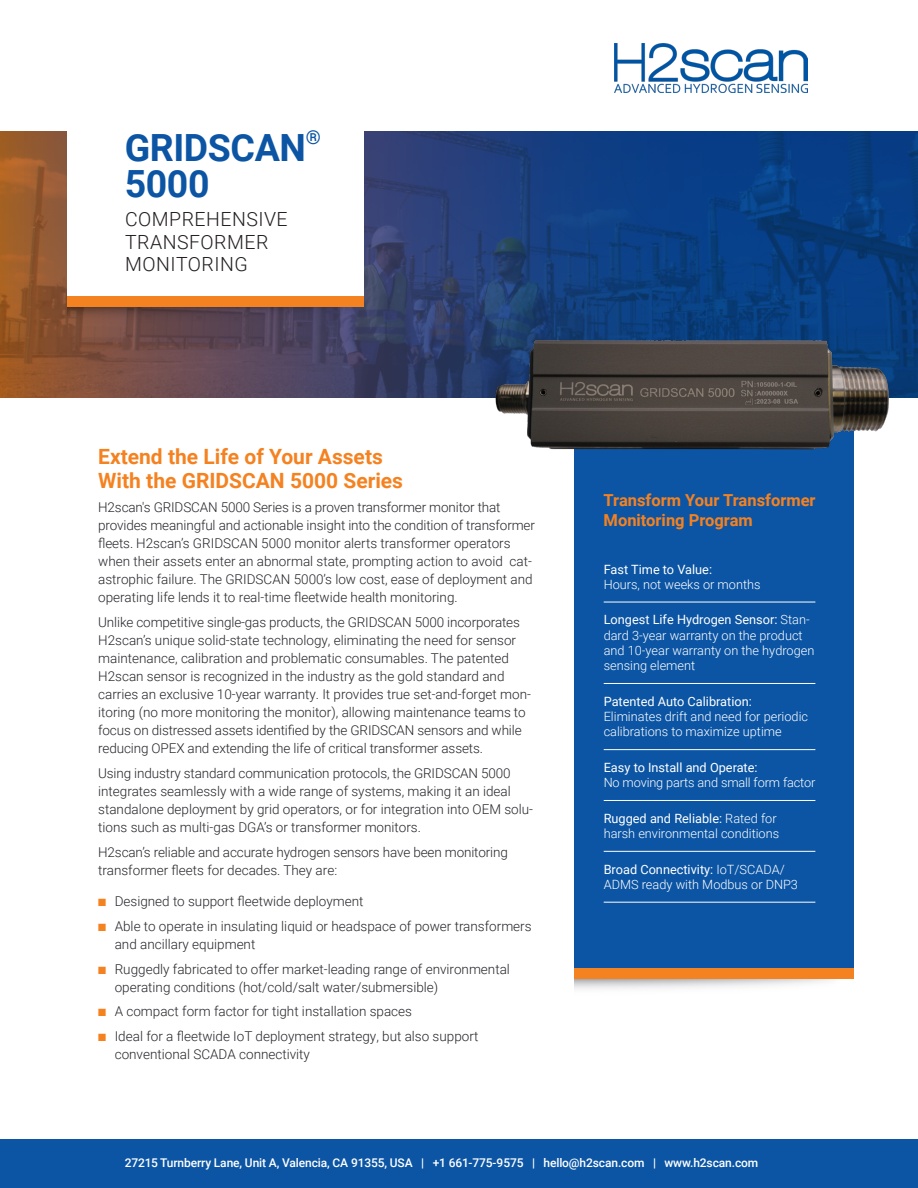
<style>
.page{position:relative;width:918px;height:1188px;background:#fff}
.page>*{position:absolute;margin:0;border:0;box-sizing:border-box;transform-origin:0 0}
.t1{font:700 37.5px "Roboto";letter-spacing:-.01em;color:#0c55a4}
.t2{font:700 21px/24px "Roboto";color:#f58220}
.t3{font:300 19.5px/22.5px "Roboto";letter-spacing:.025em;color:#231f20}
.t4{font:700 19.2px "Roboto";color:#0c55a4}
.t5{font:700 16.5px/19.5px "Roboto";color:#f58220}
.t6{font:300 13.5px/18px "Roboto";color:#26252a}
.t7{font:300 12.75px/15.3px "Roboto";color:#fff}
.t8{font:500 12px "Roboto";letter-spacing:-.01em;color:#fff}
.s1{color:#f58220}
.s2{font-weight:400}
</style>
<div class="page">
<img style="left:0;top:132px;width:918px;height:265px">
<div style="left:68px;top:118px;width:296px;height:178px;background:#fff"></div>
<img style="left:68px;top:307px;width:296px;height:16px">
<div style="left:68px;top:296px;width:296px;height:11px;background:#f58220"></div>
<div style="left:0;top:1140px;width:918px;height:48px;background:#0c55a4"></div>
<div style="left:574px;top:397px;width:280px;height:571px;background:#0c55a4"></div>
<img style="left:615px;top:43px;width:192px;height:49px">
<div style="left:574px;top:968px;width:280px;height:11px;background:#f58220"></div>
<img style="left:467px;top:299px;width:451px;height:151px">
<hr style="left:604px;top:602px;width:211px;height:1px;background:#fff">
<hr style="left:604px;top:683px;width:211px;height:1px;background:#fff">
<hr style="left:604px;top:749px;width:211px;height:1px;background:#fff">
<hr style="left:604px;top:800px;width:211px;height:1px;background:#fff">
<hr style="left:604px;top:851px;width:211px;height:1px;background:#fff">
<hr style="left:604px;top:902px;width:211px;height:1px;background:#fff">
<p class="t1" style="left:125px;top:121px;width:183px">GRIDSCAN</p>
<p class="t4" style="left:306px;top:124px;width:17px">®</p>
<p class="t1" style="left:125px;top:157px;width:86px">5000</p>
<p class="t3" style="left:125px;top:207px;width:164px">COMPREHENSIVE<br>TRANSFORMER</p>
<p class="t3" style="left:125px;top:252px;width:124px">MONITORING</p>
<p class="t2" style="left:98px;top:443px;width:306px">Extend the Life of Your Assets<br>With the GRIDSCAN 5000 Series</p>
<p class="t6" style="left:98px;top:498px;width:438px">H2scan's GRIDSCAN 5000 Series is a proven transformer monitor that provides meaningful and actionable insight into the condition of transformer fleets. H2scan’s GRIDSCAN 5000 monitor alerts transformer operators when their assets enter an abnormal state, prompting action to avoid cat&shy;astrophic failure. The GRIDSCAN 5000’s low cost, ease of deployment and operating life lends it to real-time fleetwide health monitoring.</p>
<p class="t6" style="left:98px;top:613px;width:434px">Unlike competitive single-gas products, the GRIDSCAN 5000 incorporates H2scan’s unique solid-state technology, eliminating the need for sensor maintenance, calibration and problematic consumables. The patented H2scan sensor is recognized in the industry as the gold standard and carries an exclusive 10-year warranty. It provides true set-and-forget mon&shy;itoring (no more monitoring the monitor), allowing maintenance teams to focus on distressed assets identified by the GRIDSCAN sensors and while reducing OPEX and extending the life of critical transformer assets.</p>
<p class="t6" style="left:98px;top:763px;width:436px">Using industry standard communication protocols, the GRIDSCAN 5000 integrates seamlessly with a wide range of systems, making it an ideal standalone deployment by grid operators, or for integration into OEM solu&shy;tions such as multi-gas DGA’s or transformer monitors.</p>
<p class="t6" style="left:98px;top:842px;width:411px">H2scan’s reliable and accurate hydrogen sensors have been monitoring transformer fleets for decades. They are:</p>
<p class="t6" style="left:98px;top:892px;width:267px"><span class="s1">■</span> Designed to support fleetwide deployment</p>
<p class="t6" style="left:115px;top:916px;width:418px;text-indent:-16px"><span class="s1">■</span> Able to operate in insulating liquid or headspace of power transformers and ancillary equipment</p>
<p class="t6" style="left:115px;top:959px;width:397px;text-indent:-16px"><span class="s1">■</span> Ruggedly fabricated to offer market-leading range of environmental operating conditions (hot/cold/salt water/submersible)</p>
<p class="t6" style="left:98px;top:1002px;width:315px"><span class="s1">■</span> A compact form factor for tight installation spaces</p>
<p class="t6" style="left:115px;top:1027px;width:365px;text-indent:-16px"><span class="s1">■</span> Ideal for a fleetwide IoT deployment strategy, but also support conventional SCADA connectivity</p>
<p class="t5" style="left:604px;top:490px;width:214px">Transform Your Transformer<br>Monitoring Program</p>
<p class="t7" style="left:604px;top:561px;width:158px"><span class="s2">Fast Time to Value:<br></span>Hours, not weeks or months</p>
<p class="t7" style="left:604px;top:612px;width:212px"><span class="s2">Longest Life Hydrogen Sensor:</span> Stan&shy;dard 3-year warranty on the product and 10-year warranty on the hydrogen sensing element</p>
<p class="t7" style="left:604px;top:693px;width:206px"><span class="s2">Patented Auto Calibration:<br></span>Eliminates drift and need for periodic calibrations to maximize uptime</p>
<p class="t7" style="left:604px;top:759px;width:213px"><span class="s2">Easy to Install and Operate:<br></span>No moving parts and small form factor</p>
<p class="t7" style="left:604px;top:810px;width:177px"><span class="s2">Rugged and Reliable:</span> Rated for harsh environmental conditions</p>
<p class="t7" style="left:604px;top:861px;width:196px"><span class="s2">Broad Connectivity:</span> IoT/SCADA/<br>ADMS ready with Modbus or DNP3</p>
<p class="t8" style="left:125px;top:1154px;width:635px">27215 Turnberry Lane, Unit A, Valencia, CA 91355, USA | +1 661-775-9575 | hello@h2scan.com | www.h2scan.com</p>
</div>
